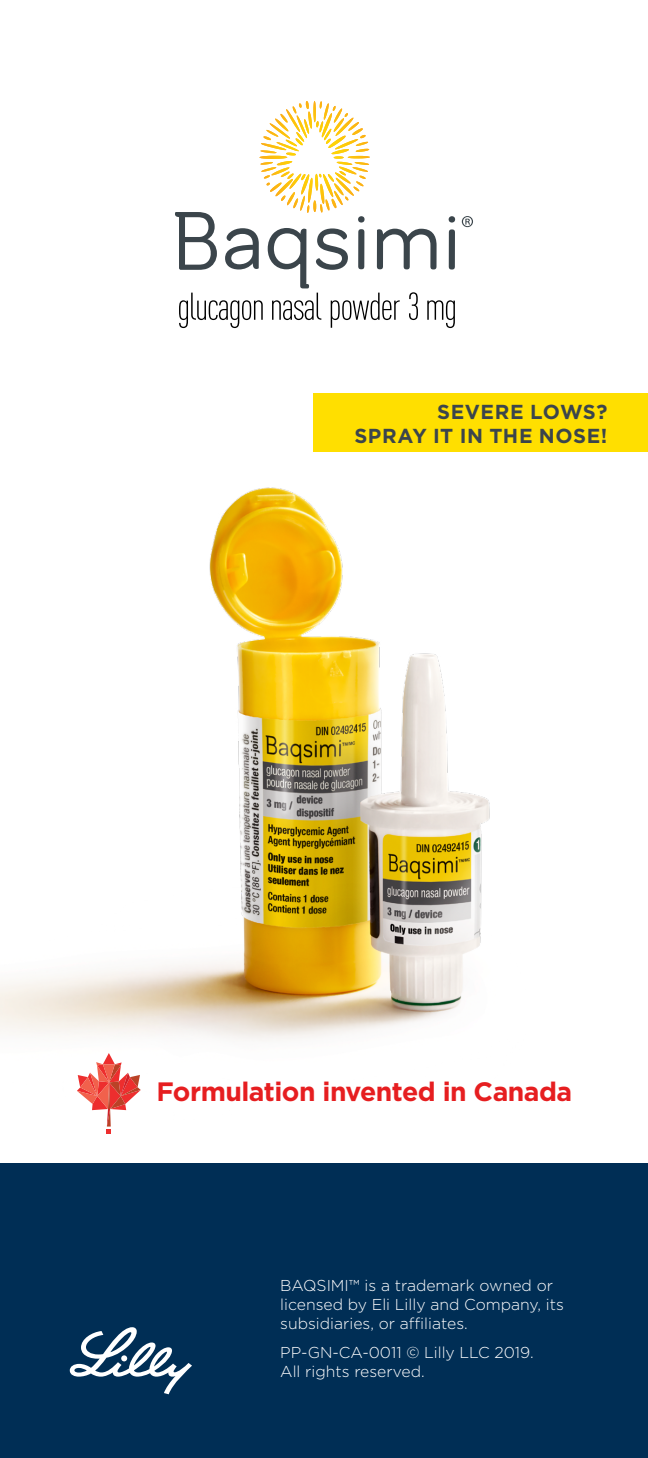
<style>
.page{position:relative;width:648px;height:1458px;background:#fff}
.page>*{position:absolute;margin:0;border:0;box-sizing:border-box;transform-origin:0 0}
.t1{font:700 26.55px "Gotham";letter-spacing:-.02em;color:#e61e20}
.t2{font:700 20.25px/24.8px "Gotham";letter-spacing:.03em;color:#3b454c;text-align:right}
.t3{font:300 15.75px/18.9px "Gotham";color:#fff}
</style>
<div class="page">
<div style="left:0;top:1163px;width:648px;height:295px;background:#002e55"></div>
<img style="left:0;top:487px;width:490px;height:554px">
<svg style="left:462px;top:216px;width:11px;height:11px"></svg>
<svg style="left:175px;top:101px;width:280px;height:227px"></svg>
<svg style="left:70px;top:1327px;width:122px;height:67px"></svg>
<div style="left:314px;top:393px;width:334px;height:59px;background:#ffdf00"></div>
<svg style="left:77px;top:1053px;width:64px;height:80px"></svg>
<p class="t2" style="left:354px;top:399px;width:255px">SEVERE LOWS?<br>SPRAY IT IN THE NOSE!</p>
<h1 class="t1" style="left:156px;top:1074px;width:417px">Formulation invented in Canada</h1>
<p class="t3" style="left:280px;top:1276px;width:285px">BAQSIMI™ is a trademark owned or licensed by Eli Lilly and Company, its subsidiaries, or affiliates.</p>
<p class="t3" style="left:280px;top:1343px;width:255px">PP-GN-CA-0011 © Lilly LLC 2019.<br>All rights reserved.</p>
</div>
